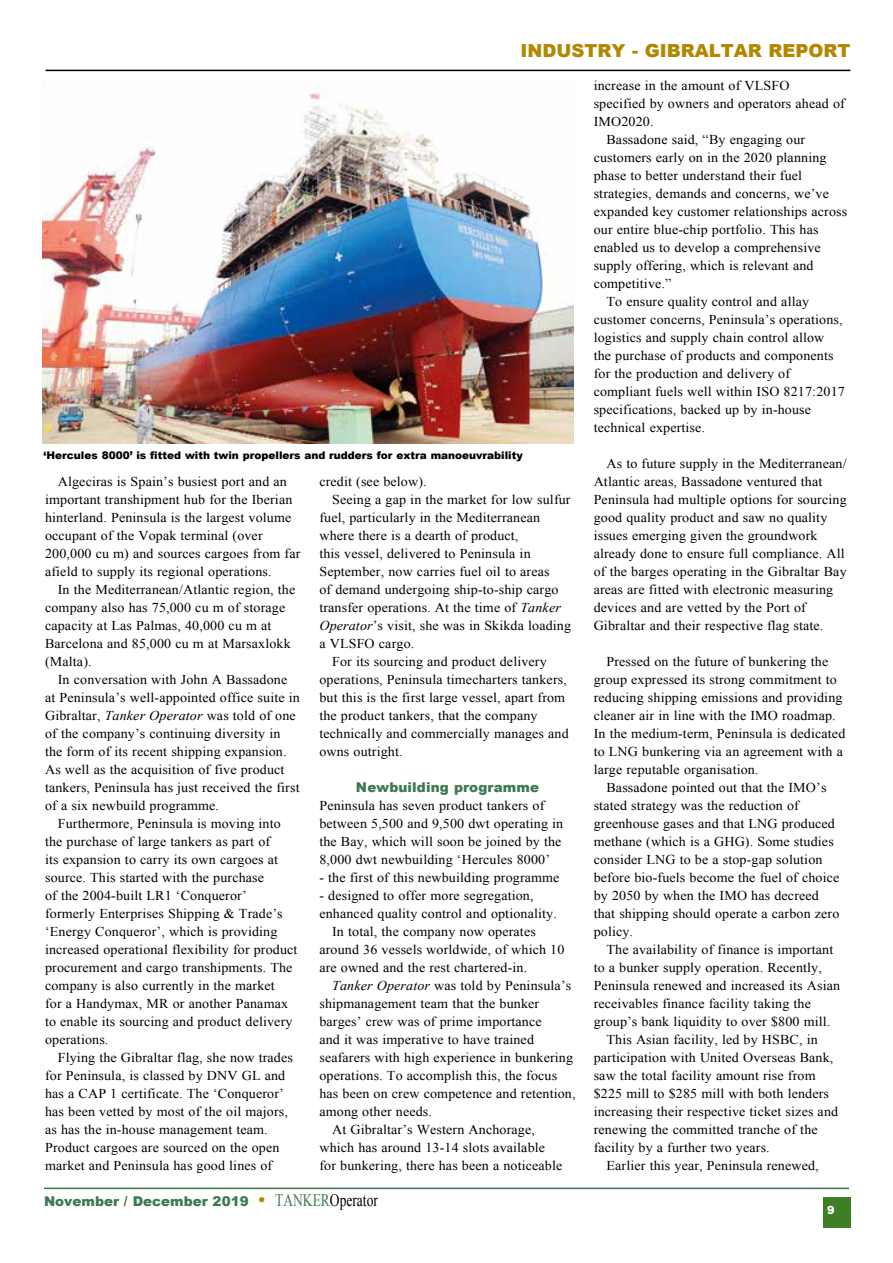
<style>
.page{position:relative;width:893px;height:1263px;background:#fff}
.page>*{position:absolute;margin:0;border:0;box-sizing:border-box;transform-origin:0 0}
.t1{font:900 18px "Arial";color:#b38700}
.t2{font:13.5px/18px "Times New Roman";letter-spacing:.01em;color:#000;scale:1.04 1}
.t3{font:900 13.5px "Arial";letter-spacing:.01em;color:#3e7951}
.t4{font:900 11.25px "Arial";color:#fff}
.t5{font:900 10.5px "Arial";color:#000}
.s1{font-style:italic}
.s2{font-family:"Times New Roman";font-weight:400;font-size:17.55px}
.s3{font-family:"Times New Roman";font-weight:400;font-size:17.55px;color:#000}
</style>
<div class="page">
<hr style="left:44px;top:1187px;width:805px;height:2px;background:#3e7951">
<div style="left:823px;top:1197px;width:27px;height:30px;background:#3e7e25"></div>
<hr style="left:46px;top:70px;width:804px;height:1px;background:#000">
<img style="left:42px;top:87px;width:531px;height:357px">
<h1 class="t1" style="left:521px;top:37px;width:331px">INDUSTRY - GIBRALTAR REPORT</h1>
<p class="t5" style="left:44px;top:447px;width:481px">‘Hercules 8000’ is fitted with twin propellers and rudders for extra manoeuvrability</p>
<p class="t2" style="left:45px;top:472px;width:247px;text-indent:13px">Algeciras is Spain’s busiest port and an important transhipment hub for the Iberian hinterland. Peninsula is the largest volume occupant of the Vopak terminal (over 200,000 cu m) and sources cargoes from far afield to supply its regional operations.</p>
<p class="t2" style="left:45px;top:580px;width:242px;text-indent:13px">In the Mediterranean/Atlantic region, the company also has 75,000 cu m of storage capacity at Las Palmas, 40,000 cu m at Barcelona and 85,000 cu m at Marsaxlokk (Malta).</p>
<p class="t2" style="left:45px;top:670px;width:246px;text-indent:13px">In conversation with John A Bassadone at Peninsula’s well-appointed office suite in Gibraltar, <span class="s1">Tanker Operator</span> was told of one of the company’s continuing diversity in the form of its recent shipping expansion.<br>As well as the acquisition of five product tankers, Peninsula has just received the first of a six newbuild programme.</p>
<p class="t2" style="left:45px;top:814px;width:244px;text-indent:13px">Furthermore, Peninsula is moving into the purchase of large tankers as part of<br>its expansion to carry its own cargoes at source. This started with the purchase<br>of the 2004-built LR1 ‘Conqueror’ formerly Enterprises Shipping &amp; Trade’s ‘Energy Conqueror’, which is providing increased operational flexibility for product procurement and cargo transhipments. The company is also currently in the market<br>for a Handymax, MR or another Panamax to enable its sourcing and product delivery operations.</p>
<p class="t2" style="left:45px;top:1048px;width:240px;text-indent:13px">Flying the Gibraltar flag, she now trades for Peninsula, is classed by DNV GL and has a CAP 1 certificate. The ‘Conqueror’ has been vetted by most of the oil majors, as has the in-house management team.<br>Product cargoes are sourced on the open market and Peninsula has good lines of</p>
<p class="t2" style="left:319px;top:472px;width:105px">credit (see below).</p>
<p class="t2" style="left:332px;top:490px;width:231px">Seeing a gap in the market for low sulfur</p>
<p class="t2" style="left:319px;top:508px;width:214px">fuel, particularly in the Mediterranean</p>
<p class="t2" style="left:319px;top:526px;width:193px">where there is a dearth of product,</p>
<p class="t2" style="left:319px;top:544px;width:205px">this vessel, delivered to Peninsula in</p>
<p class="t2" style="left:319px;top:562px;width:223px">September, now carries fuel oil to areas</p>
<p class="t2" style="left:319px;top:580px;width:231px">of demand undergoing ship-to-ship cargo</p>
<p class="t2" style="left:319px;top:598px;width:234px">transfer operations. At the time of <span class="s1">Tanker</span></p>
<p class="t2" style="left:319px;top:616px;width:244px"><span class="s1">Operator</span>’s visit, she was in Skikda loading</p>
<p class="t2" style="left:319px;top:634px;width:93px">a VLSFO cargo.</p>
<p class="t2" style="left:332px;top:652px;width:208px">For its sourcing and product delivery</p>
<p class="t2" style="left:319px;top:670px;width:240px">operations, Peninsula timecharters tankers,</p>
<p class="t2" style="left:319px;top:688px;width:238px">but this is the first large vessel, apart from</p>
<p class="t2" style="left:319px;top:706px;width:211px">the product tankers, that the company</p>
<p class="t2" style="left:319px;top:724px;width:241px">technically and commercially manages and</p>
<p class="t2" style="left:319px;top:742px;width:82px">owns outright.</p>
<p class="t3" style="left:356px;top:777px;width:185px">Newbuilding programme</p>
<p class="t2" style="left:319px;top:796px;width:236px">Peninsula has seven product tankers of between 5,500 and 9,500 dwt operating in the Bay, which will soon be joined by the 8,000 dwt newbuilding ‘Hercules 8000’</p>
<p class="t2" style="left:319px;top:868px;width:232px">- the first of this newbuilding programme</p>
<p class="t2" style="left:319px;top:886px;width:207px">- designed to offer more segregation,</p>
<p class="t2" style="left:319px;top:904px;width:230px">enhanced quality control and optionality.</p>
<p class="t2" style="left:332px;top:922px;width:197px">In total, the company now operates</p>
<p class="t2" style="left:319px;top:940px;width:237px">around 36 vessels worldwide, of which 10</p>
<p class="t2" style="left:319px;top:958px;width:201px">are owned and the rest chartered-in.</p>
<p class="t2" style="left:332px;top:976px;width:231px"><span class="s1">Tanker Operator</span> was told by Peninsula’s</p>
<p class="t2" style="left:319px;top:994px;width:213px">shipmanagement team that the bunker</p>
<p class="t2" style="left:319px;top:1012px;width:215px">barges’ crew was of prime importance</p>
<p class="t2" style="left:319px;top:1030px;width:208px">and it was imperative to have trained</p>
<p class="t2" style="left:319px;top:1048px;width:245px">seafarers with high experience in bunkering</p>
<p class="t2" style="left:319px;top:1066px;width:230px">operations. To accomplish this, the focus</p>
<p class="t2" style="left:319px;top:1084px;width:248px">has been on crew competence and retention,</p>
<p class="t2" style="left:319px;top:1102px;width:110px">among other needs.</p>
<p class="t2" style="left:332px;top:1120px;width:197px">At Gibraltar’s Western Anchorage,</p>
<p class="t2" style="left:319px;top:1138px;width:219px">which has around 13-14 slots available</p>
<p class="t2" style="left:319px;top:1156px;width:235px">for bunkering, there has been a noticeable</p>
<p class="t2" style="left:594px;top:76px;width:190px">increase in the amount of VLSFO</p>
<p class="t2" style="left:594px;top:94px;width:243px">specified by owners and operators ahead of</p>
<p class="t2" style="left:594px;top:112px;width:59px">IMO2020.</p>
<p class="t2" style="left:606px;top:130px;width:193px">Bassadone said, “By engaging our</p>
<p class="t2" style="left:594px;top:148px;width:225px">customers early on in the 2020 planning</p>
<p class="t2" style="left:594px;top:166px;width:202px">phase to better understand their fuel</p>
<p class="t2" style="left:594px;top:184px;width:228px">strategies, demands and concerns, we’ve</p>
<p class="t2" style="left:594px;top:202px;width:245px">expanded key customer relationships across</p>
<p class="t2" style="left:594px;top:220px;width:218px">our entire blue-chip portfolio. This has</p>
<p class="t2" style="left:594px;top:238px;width:220px">enabled us to develop a comprehensive</p>
<p class="t2" style="left:594px;top:256px;width:213px">supply offering, which is relevant and</p>
<p class="t2" style="left:594px;top:274px;width:76px">competitive.”</p>
<p class="t2" style="left:606px;top:292px;width:196px">To ensure quality control and allay</p>
<p class="t2" style="left:594px;top:310px;width:241px">customer concerns, Peninsula’s operations,</p>
<p class="t2" style="left:594px;top:328px;width:223px">logistics and supply chain control allow</p>
<p class="t2" style="left:594px;top:346px;width:232px">the purchase of products and components</p>
<p class="t2" style="left:594px;top:364px;width:190px">for the production and delivery of</p>
<p class="t2" style="left:594px;top:382px;width:243px">compliant fuels well within ISO 8217:2017</p>
<p class="t2" style="left:594px;top:400px;width:211px">specifications, backed up by in-house</p>
<p class="t2" style="left:594px;top:418px;width:109px">technical expertise.</p>
<p class="t2" style="left:594px;top:454px;width:245px;text-indent:13px">As to future supply in the Mediterranean/ Atlantic areas, Bassadone ventured that Peninsula had multiple options for sourcing good quality product and saw no quality issues emerging given the groundwork already done to ensure full compliance. All of the barges operating in the Gibraltar Bay areas are fitted with electronic measuring devices and are vetted by the Port of Gibraltar and their respective flag state.</p>
<p class="t2" style="left:594px;top:652px;width:243px;text-indent:13px">Pressed on the future of bunkering the group expressed its strong commitment to reducing shipping emissions and providing cleaner air in line with the IMO roadmap.<br>In the medium-term, Peninsula is dedicated to LNG bunkering via an agreement with a large reputable organisation.</p>
<p class="t2" style="left:594px;top:778px;width:238px;text-indent:13px">Bassadone pointed out that the IMO’s stated strategy was the reduction of greenhouse gases and that LNG produced methane (which is a GHG). Some studies consider LNG to be a stop-gap solution before bio-fuels become the fuel of choice by 2050 by when the IMO has decreed that shipping should operate a carbon zero policy.</p>
<p class="t2" style="left:606px;top:940px;width:220px">The availability of finance is important</p>
<p class="t2" style="left:594px;top:958px;width:221px">to a bunker supply operation. Recently,</p>
<p class="t2" style="left:594px;top:976px;width:238px">Peninsula renewed and increased its Asian</p>
<p class="t2" style="left:594px;top:994px;width:210px">receivables finance facility taking the</p>
<p class="t2" style="left:594px;top:1012px;width:229px">group’s bank liquidity to over $800 mill.</p>
<p class="t2" style="left:606px;top:1030px;width:205px">This Asian facility, led by HSBC, in</p>
<p class="t2" style="left:594px;top:1048px;width:232px">participation with United Overseas Bank,</p>
<p class="t2" style="left:594px;top:1066px;width:215px">saw the total facility amount rise from</p>
<p class="t2" style="left:594px;top:1084px;width:228px">$225 mill to $285 mill with both lenders</p>
<p class="t2" style="left:594px;top:1102px;width:237px">increasing their respective ticket sizes and</p>
<p class="t2" style="left:594px;top:1120px;width:217px">renewing the committed tranche of the</p>
<p class="t2" style="left:594px;top:1138px;width:171px">facility by a further two years.</p>
<p class="t2" style="left:606px;top:1156px;width:206px">Earlier this year, Peninsula renewed,</p>
<p class="t3" style="left:44px;top:1191px;width:335px">November / December 2019 <sup>●</sup> <span class="s2">TANKER</span><span class="s3">Operator</span></p>
<p class="t4" style="left:827px;top:1202px;width:9px">9</p>
</div>
